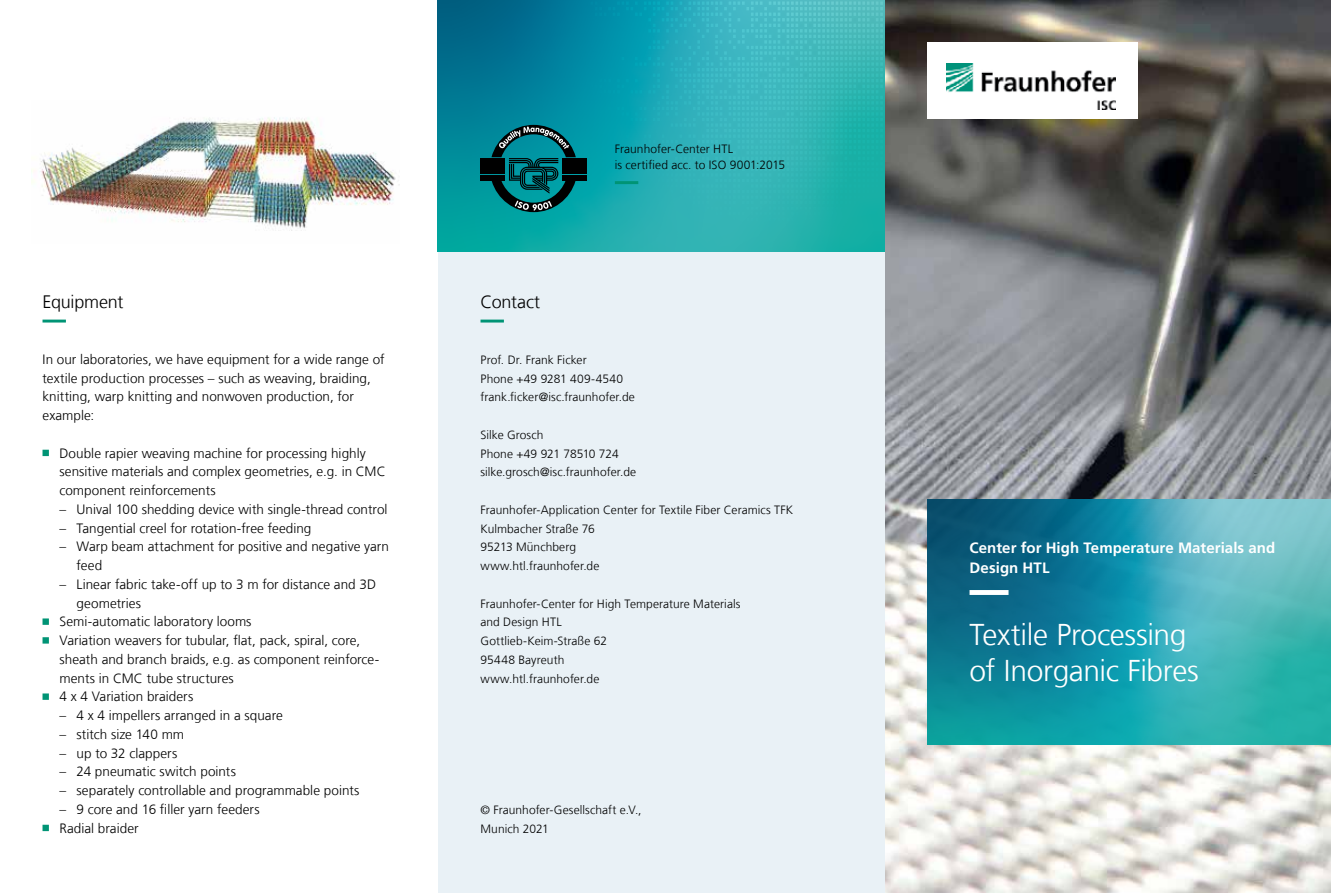
<style>
.page{position:relative;width:1331px;height:893px;background:#fff}
.page>*{position:absolute;margin:0;border:0;box-sizing:border-box;transform-origin:0 0}
.t1{font:300 30px/36px "Frutiger LT Com";letter-spacing:-.015em;color:#fff}
.t2{font:300 18px "Frutiger LT Com";letter-spacing:-.01em;color:#000}
.t3{font:700 15px/19.5px "Frutiger LT Com";letter-spacing:.005em;color:#fff}
.t4{font:300 13.5px/18.8px "Frutiger LT Com";color:#000}
.t5{font:300 12px/18.8px "Frutiger LT Com";letter-spacing:.005em;color:#000}
</style>
<div class="page">
<img style="left:884px;top:0;width:447px;height:893px">
<div style="left:927px;top:43px;width:210px;height:76px;background:#fff"></div>
<svg style="left:927px;top:500px;width:404px;height:244px;background:#2898a7"></svg>
<div style="left:438px;top:0;width:446px;height:893px;background:#e9f1f6"></div>
<svg style="left:969px;top:590px;width:315px;height:5px;background:#4ba6b9"></svg>
<img style="left:947px;top:64px;width:168px;height:46px">
<svg style="left:480px;top:320px;width:24px;height:3px"></svg>
<svg style="left:438px;top:0;width:446px;height:251px;background:#1ea4ad"></svg>
<svg style="left:635px;top:245px;width:248px;height:6px"></svg>
<svg style="left:43px;top:320px;width:23px;height:3px"></svg>
<svg style="left:43px;top:450px;width:6px;height:6px"></svg>
<svg style="left:43px;top:618px;width:6px;height:7px"></svg>
<svg style="left:43px;top:637px;width:6px;height:7px"></svg>
<svg style="left:43px;top:693px;width:6px;height:7px"></svg>
<svg style="left:43px;top:825px;width:6px;height:6px"></svg>
<img style="left:32px;top:117px;width:368px;height:114px">
<svg style="left:615px;top:181px;width:210px;height:3px"></svg>
<svg style="left:480px;top:125px;width:107px;height:87px;background:#09666c"></svg>
<h2 class="t2" style="left:43px;top:291px;width:83px">Equipment</h2>
<p class="t4" style="left:43px;top:350px;width:344px">In our laboratories, we have equipment for a wide range of textile production processes – such as weaving, braiding, knitting, warp knitting and nonwoven production, for example:</p>
<p class="t4" style="left:60px;top:444px;width:328px">Double rapier weaving machine for processing highly sensitive materials and complex geometries, e.g. in CMC component reinforcements</p>
<p class="t4" style="left:60px;top:500px;width:330px">– Unival 100 shedding device with single-thread control</p>
<p class="t4" style="left:60px;top:519px;width:253px">– Tangential creel for rotation-free feeding</p>
<p class="t4" style="left:77px;top:537px;width:314px;text-indent:-17px">– Warp beam attachment for positive and negative yarn feed</p>
<p class="t4" style="left:60px;top:575px;width:318px">– Linear fabric take-off up to 3 m for distance and 3D</p>
<p class="t4" style="left:77px;top:594px;width:66px">geometries</p>
<p class="t4" style="left:60px;top:612px;width:194px">Semi-automatic laboratory looms</p>
<p class="t4" style="left:60px;top:631px;width:302px">Variation weavers for tubular, flat, pack, spiral, core,</p>
<p class="t4" style="left:60px;top:650px;width:321px">sheath and branch braids, e.g. as component reinforce-</p>
<p class="t4" style="left:60px;top:669px;width:176px">ments in CMC tube structures</p>
<p class="t4" style="left:60px;top:687px;width:135px">4 x 4 Variation braiders</p>
<p class="t4" style="left:60px;top:706px;width:225px">– 4 x 4 impellers arranged in a square</p>
<p class="t4" style="left:60px;top:725px;width:126px">– stitch size 140 mm</p>
<p class="t4" style="left:60px;top:744px;width:119px">– up to 32 clappers</p>
<p class="t4" style="left:60px;top:762px;width:178px">– 24 pneumatic switch points</p>
<p class="t4" style="left:60px;top:781px;width:301px">– separately controllable and programmable points</p>
<p class="t4" style="left:60px;top:800px;width:202px">– 9 core and 16 filler yarn feeders<br>Radial braider</p>
<h2 class="t2" style="left:480px;top:291px;width:61px">Contact</h2>
<p class="t5" style="left:615px;top:140px;width:172px;line-height:16.5px">Fraunhofer-Center HTL<br>is certified acc. to ISO 9001:2015</p>
<p class="t5" style="left:480px;top:350px;width:156px">Prof. Dr. Frank Ficker<br>Phone +49 9281 409-4540 frank.ficker@isc.fraunhofer.de</p>
<p class="t5" style="left:480px;top:425px;width:157px">Silke Grosch<br>Phone +49 921 78510 724 silke.grosch@isc.fraunhofer.de</p>
<p class="t5" style="left:480px;top:500px;width:314px">Fraunhofer-Application Center for Textile Fiber Ceramics TFK<br>Kulmbacher Straße 76<br>95213 Münchberg<br>www.htl.fraunhofer.de</p>
<p class="t5" style="left:480px;top:594px;width:261px">Fraunhofer-Center for High Temperature Materials and Design HTL<br>Gottlieb-Keim-Straße 62<br>95448 Bayreuth<br>www.htl.fraunhofer.de</p>
<p class="t5" style="left:480px;top:800px;width:162px">© Fraunhofer-Gesellschaft e.V.,<br>Munich 2021</p>
<p class="t3" style="left:969px;top:538px;width:307px">Center for High Temperature Materials and<br>Design HTL</p>
<h1 class="t1" style="left:969px;top:617px;width:231px">Textile Processing of Inorganic Fibres</h1>
</div>
